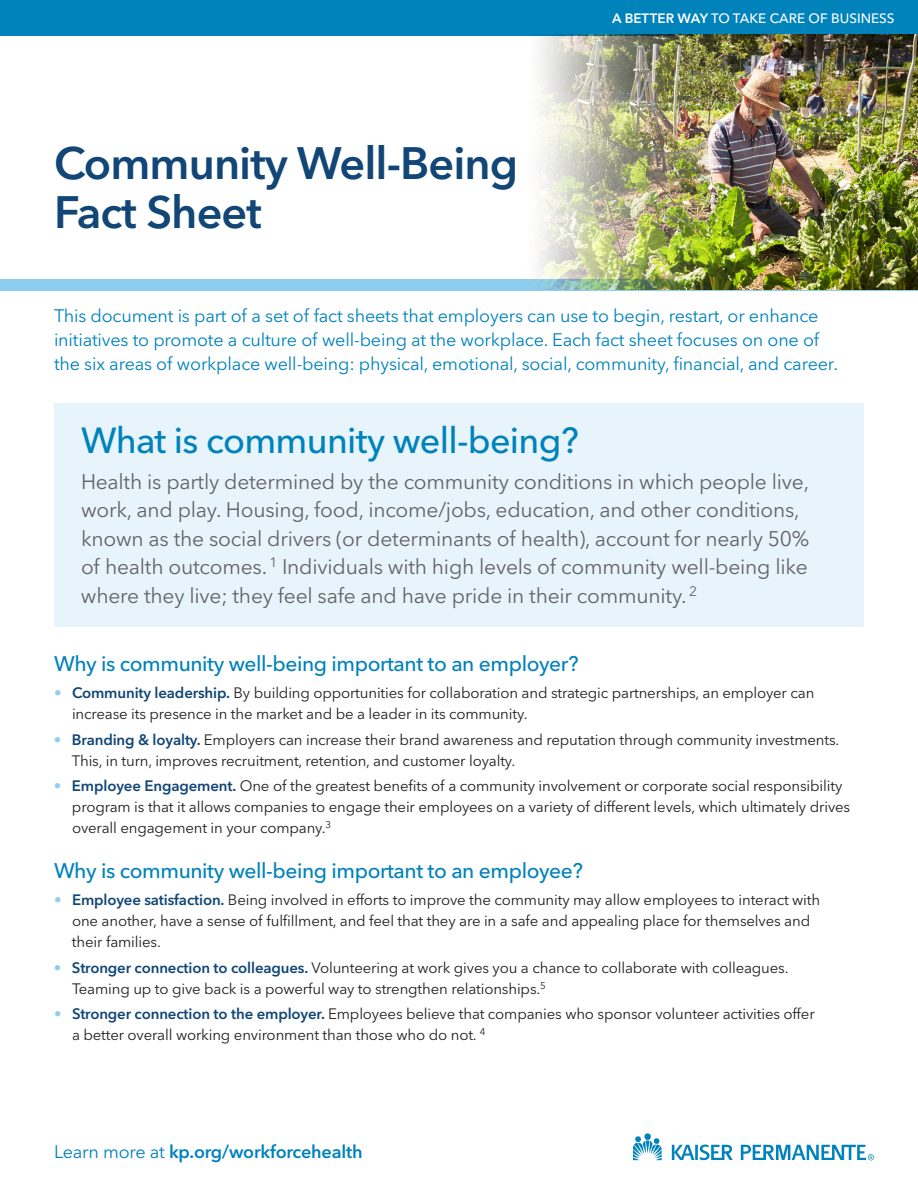
<style>
.page{position:relative;width:918px;height:1188px;background:#fff}
.page>*{position:absolute;margin:0;border:0;box-sizing:border-box;transform-origin:0 0}
.t1{font:600 45px/49.5px "Avenir Next LT Pro";letter-spacing:-.02em;color:#114676}
.t2{font:500 36px "Avenir Next LT Pro";letter-spacing:-.02em;color:#0082bb}
.t3{font:21px/28.5px "Avenir Next LT Pro";letter-spacing:-.01em;color:#636366}
.t4{font:500 21px "Avenir Next LT Pro";letter-spacing:-.02em;color:#0082bb}
.t5{font:18px/24px "Avenir Next LT Pro";letter-spacing:-.01em;color:#0082bb}
.t6{font:600 18px "Avenir Next LT Pro";letter-spacing:-.01em;color:#0082bb}
.t7{font:15px/21px "Avenir Next LT Pro";letter-spacing:-.01em;color:#231f20}
.t8{font:500 13.5px "Avenir Next LT Pro";color:#fff}
.s1{font-weight:600}
.s2{color:#8fcdf0}
.s3{font-weight:600;color:#114676}
.s4{font-weight:400}
</style>
<div class="page">
<div style="left:0;top:0;width:918px;height:36px;background:#0082bb"></div>
<div style="left:54px;top:403px;width:810px;height:223px;background:#e8f4fb"></div>
<div style="left:0;top:279px;width:918px;height:12px;background:#8fcdf0"></div>
<img style="left:539px;top:34px;width:379px;height:256px">
<svg style="left:633px;top:1136px;width:29px;height:24px"></svg>
<div style="left:644px;top:1133px;width:7px;height:7px;background:#0082bb;border-radius:50%"></div>
<hr style="left:695px;top:1145px;width:3px;height:15px;background:#0082bb">
<svg style="left:672px;top:1145px;width:22px;height:15px"></svg>
<svg style="left:700px;top:1145px;width:33px;height:15px"></svg>
<svg style="left:741px;top:1145px;width:133px;height:15px"></svg>
<h1 class="t1" style="left:54px;top:138px;width:466px">Community Well-Being<br>Fact Sheet</h1>
<p class="t8" style="left:612px;top:11px;width:284px"><span class="s1">A BETTER WAY</span> TO TAKE CARE OF BUSINESS</p>
<p class="t5" style="left:54px;top:304px;width:786px">This document is part of a set of fact sheets that employers can use to begin, restart, or enhance initiatives to promote a culture of well-being at the workplace. Each fact sheet focuses on one of the six areas of workplace well-being: physical, emotional, social, community, financial, and career.</p>
<h2 class="t2" style="left:81px;top:418px;width:499px">What is community well-being?</h2>
<p class="t3" style="left:81px;top:467px;width:730px">Health is partly determined by the community conditions in which people live, work, and play. Housing, food, income/jobs, education, and other conditions, known as the social drivers (or determinants of health), account for nearly 50% of health outcomes. <sup>1</sup> Individuals with high levels of community well-being like where they live; they feel safe and have pride in their community. <sup>2</sup></p>
<h3 class="t4" style="left:54px;top:651px;width:526px">Why is community well-being important to an employer?</h3>
<p class="t7" style="left:72px;top:683px;width:744px;text-indent:-18px"><span class="s2">•</span> <span class="s3">Community leadership.</span> By building opportunities for collaboration and strategic partnerships, an employer can increase its presence in the market and be a leader in its community.</p>
<p class="t7" style="left:72px;top:729px;width:769px;text-indent:-18px"><span class="s2">•</span> <span class="s3">Branding &amp; loyalty.</span> Employers can increase their brand awareness and reputation through community investments.<br>This, in turn, improves recruitment, retention, and customer loyalty.</p>
<p class="t7" style="left:72px;top:776px;width:780px;text-indent:-18px"><span class="s2">•</span> <span class="s3">Employee Engagement.</span> One of the greatest benefits of a community involvement or corporate social responsibility program is that it allows companies to engage their employees on a variety of different levels, which ultimately drives overall engagement in your company.<sup>3</sup></p>
<h3 class="t4" style="left:54px;top:858px;width:530px">Why is community well-being important to an employee?</h3>
<p class="t7" style="left:72px;top:890px;width:750px;text-indent:-18px"><span class="s2">•</span> <span class="s3">Employee satisfaction.</span> Being involved in efforts to improve the community may allow employees to interact with one another, have a sense of fulfillment, and feel that they are in a safe and appealing place for themselves and their families.</p>
<p class="t7" style="left:72px;top:957px;width:718px;text-indent:-18px"><span class="s2">•</span> <span class="s3">Stronger connection to colleagues.</span> Volunteering at work gives you a chance to collaborate with colleagues.<br>Teaming up to give back is a powerful way to strengthen relationships.<sup>5</sup></p>
<p class="t7" style="left:72px;top:1004px;width:744px;text-indent:-18px"><span class="s2">•</span> <span class="s3">Stronger connection to the employer.</span> Employees believe that companies who sponsor volunteer activities offer a better overall working environment than those who do not. <sup>4</sup></p>
<p class="t6" style="left:54px;top:1141px;width:310px"><span class="s4">Learn more at</span> kp.org/workforcehealth</p>
</div>
